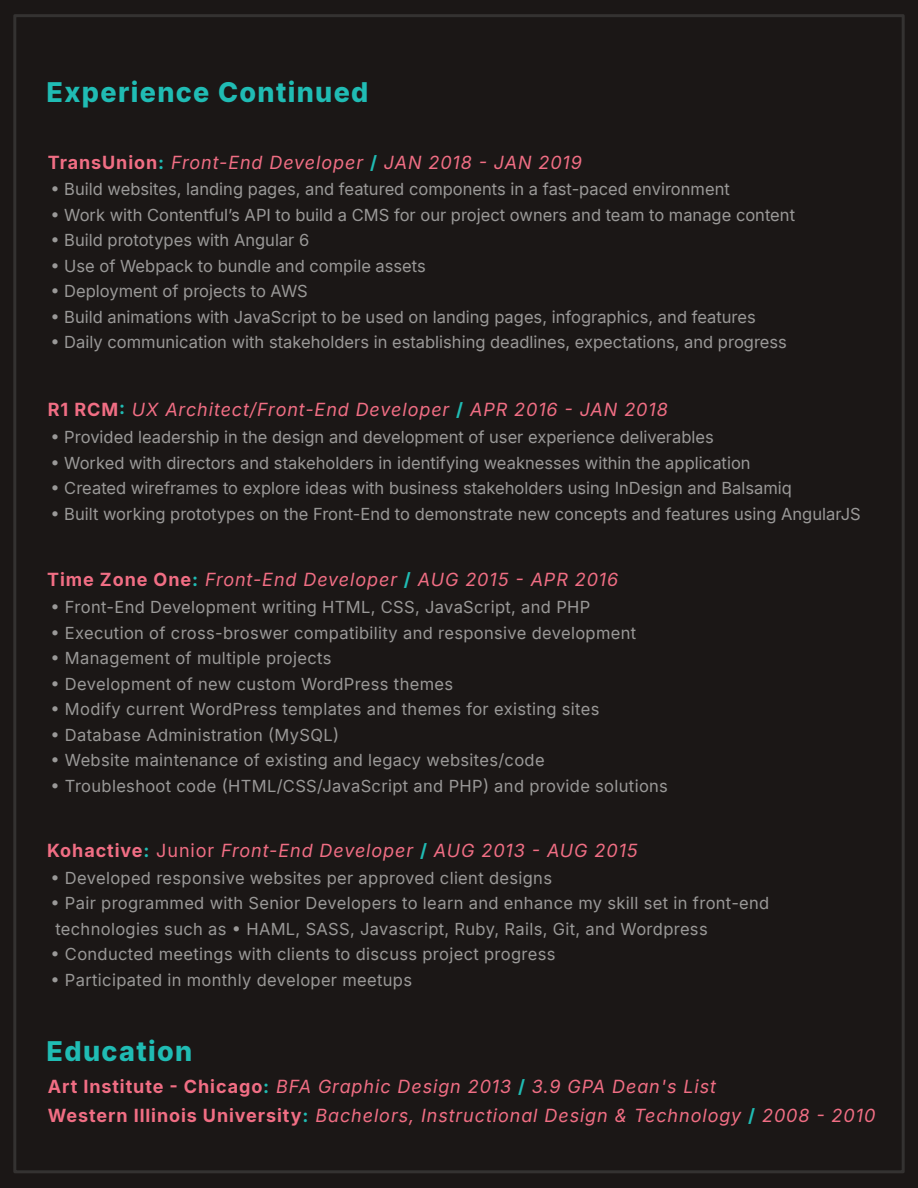
<style>
.page{position:relative;width:918px;height:1188px;background:#1b1716}
.page>*{position:absolute;margin:0;border:0;box-sizing:border-box;transform-origin:0 0}
.t1{font:800 27px "Inter";letter-spacing:.05em;color:#20bcb4}
.t2{font:italic 18px/29.4px "Inter";letter-spacing:.05em;color:#f16e84}
.t3{font:16.5px "Inter";color:#9a9998}
.t4{font:16.5px/25.5px "Inter";letter-spacing:.02em;color:#9a9998}
.s1{font-weight:700;font-style:normal}
.s2{font-weight:700;font-style:normal;color:#20bcb4}
.s3{font-style:normal}
</style>
<div class="page">
<h1 class="t1" style="left:47px;top:76px;width:323px">Experience Continued</h1>
<p class="t2" style="left:48px;top:147px;width:536px"><span class="s1">TransUnion</span><span class="s2">:</span> Front-End Developer <span class="s2">/</span> JAN 2018 - JAN 2019</p>
<p class="t3" style="left:50px;top:179px;width:681px">• Build websites, landing pages, and featured components in a fast-paced environment</p>
<p class="t3" style="left:50px;top:205px;width:746px">• Work with Contentfulʼs API to build a CMS for our project owners and team to manage content</p>
<p class="t3" style="left:50px;top:230px;width:260px">• Build prototypes with Angular 6</p>
<p class="t3" style="left:50px;top:256px;width:377px">• Use of Webpack to bundle and compile assets</p>
<p class="t3" style="left:50px;top:281px;width:259px">• Deployment of projects to AWS</p>
<p class="t3" style="left:50px;top:307px;width:707px">• Build animations with JavaScript to be used on landing pages, infographics, and features</p>
<p class="t3" style="left:50px;top:332px;width:738px">• Daily communication with stakeholders in establishing deadlines, expectations, and progress</p>
<p class="t2" style="left:48px;top:395px;width:621px"><span class="s1">R1 RCM</span><span class="s2">:</span> UX Architect/Front-End Developer <span class="s2">/</span> APR 2016 - JAN 2018</p>
<p class="t3" style="left:50px;top:427px;width:665px">• Provided leadership in the design and development of user experience deliverables</p>
<p class="t3" style="left:50px;top:453px;width:702px">• Worked with directors and stakeholders in identifying weaknesses within the application</p>
<p class="t3" style="left:50px;top:478px;width:743px">• Created wireframes to explore ideas with business stakeholders using InDesign and Balsamiq</p>
<p class="t3" style="left:50px;top:504px;width:812px">• Built working prototypes on the Front-End to demonstrate new concepts and features using AngularJS</p>
<p class="t2" style="left:47px;top:565px;width:573px"><span class="s1">Time Zone One</span><span class="s2">:</span> Front-End Developer <span class="s2">/</span> AUG 2015 - APR 2016</p>
<p class="t4" style="left:50px;top:594px;width:541px">• Front-End Development writing HTML, CSS, JavaScript, and PHP</p>
<p class="t4" style="left:50px;top:620px;width:587px">• Execution of cross-broswer compatibility and responsive development</p>
<p class="t4" style="left:50px;top:645px;width:283px">• Management of multiple projects</p>
<p class="t4" style="left:50px;top:671px;width:404px">• Development of new custom WordPress themes</p>
<p class="t4" style="left:50px;top:696px;width:551px">• Modify current WordPress templates and themes for existing sites</p>
<p class="t4" style="left:50px;top:722px;width:290px">• Database Administration (MySQL)</p>
<p class="t4" style="left:50px;top:747px;width:496px">• Website maintenance of existing and legacy websites/code</p>
<p class="t4" style="left:50px;top:773px;width:619px">• Troubleshoot code (HTML/CSS/JavaScript and PHP) and provide solutions</p>
<p class="t2" style="left:47px;top:836px;width:592px"><span class="s1">Kohactive</span><span class="s2">:</span> <span class="s3">Junior</span> Front-End Developer <span class="s2">/</span> AUG 2013 - AUG 2015</p>
<p class="t4" style="left:50px;top:865px;width:503px">• Developed responsive websites per approved client designs</p>
<p class="t4" style="left:55px;top:891px;width:716px;text-indent:-5px">• Pair programmed with Senior Developers to learn and enhance my skill set in front-end technologies such as • HAML, SASS, Javascript, Ruby, Rails, Git, and Wordpress</p>
<p class="t4" style="left:50px;top:942px;width:507px">• Conducted meetings with clients to discuss project progress</p>
<p class="t4" style="left:50px;top:967px;width:363px">• Participated in monthly developer meetups</p>
<h1 class="t1" style="left:47px;top:1035px;width:147px">Education</h1>
<p class="t2" style="left:48px;top:1072px;width:829px"><span class="s1">Art Institute - Chicago</span><span class="s2">:</span> BFA Graphic Design 2013 <span class="s2">/</span> 3.9 GPA Dean's List<br><span class="s1">Western Illinois University</span><span class="s2">:</span> Bachelors, Instructional Design &amp; Technology <span class="s2">/</span> 2008 - 2010</p>
</div>
